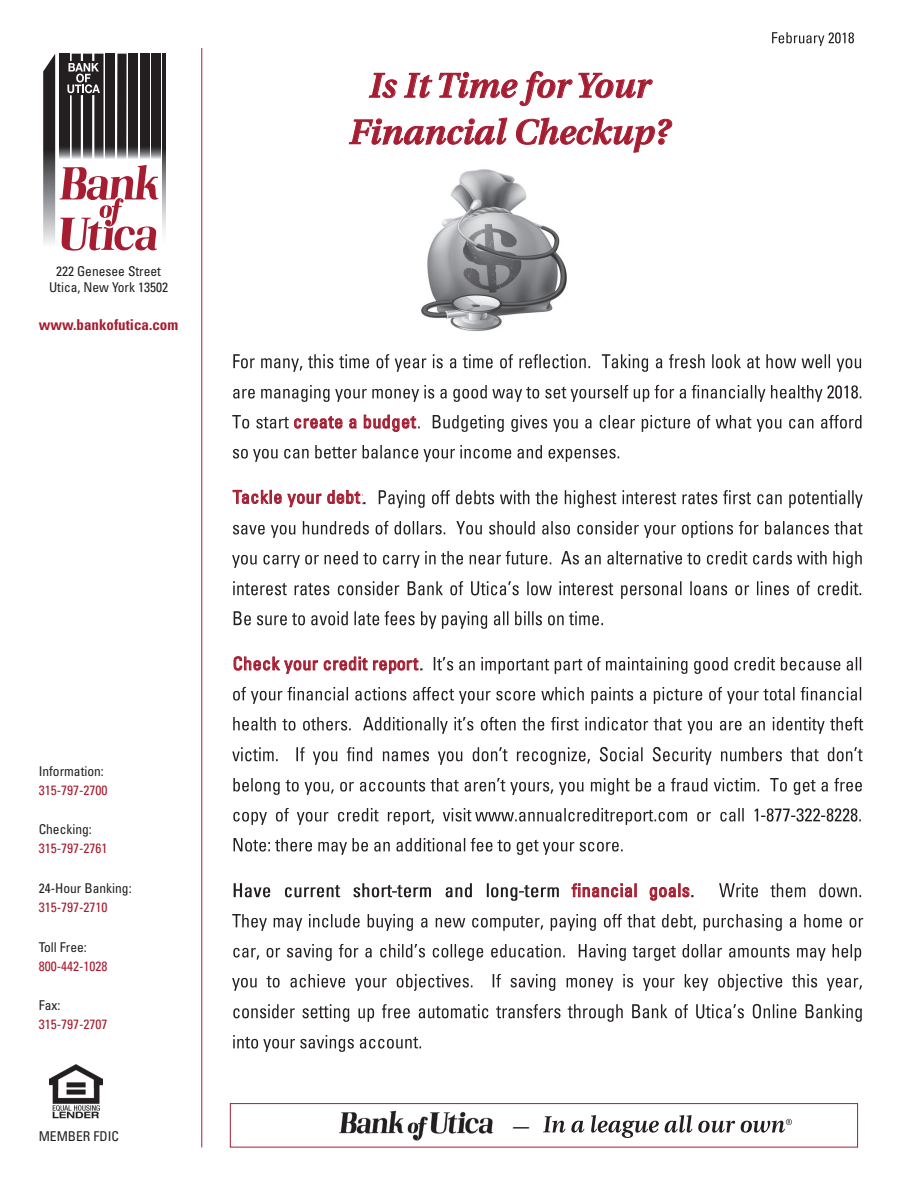
<style>
.page{position:relative;width:918px;height:1188px;background:#fff}
.page>*{position:absolute;margin:0;border:0;box-sizing:border-box;transform-origin:0 0}
.t1{font:italic 600 34.65px/46.5px "Utopia";letter-spacing:.01em;color:#a61d31;text-align:center}
.t2{font:italic 700 22.5px "Georgia";color:#231f20}
.t3{font:condensed 18px "Univers";letter-spacing:.025em;color:#a61d31}
.t4{font:700 condensed 15px "Univers LT Std";color:#a61d31}
.t5{font:condensed 13.5px/16.2px "Univers LT Std";color:#231f20;text-align:center}
.t6{font:condensed 13.5px "Univers LT Std";color:#a61d31}
</style>
<div class="page">
<svg style="left:543px;top:1116px;width:22px;height:17px"></svg>
<svg style="left:571px;top:1121px;width:13px;height:12px"></svg>
<svg style="left:591px;top:1115px;width:101px;height:23px"></svg>
<svg style="left:698px;top:1121px;width:37px;height:12px"></svg>
<svg style="left:741px;top:1119px;width:51px;height:14px"></svg>
<div style="left:230px;top:1103px;width:628px;height:45px;border:1px solid #a61d31"></div>
<svg style="left:159px;top:54px;width:2px;height:105px"></svg>
<svg style="left:163px;top:53px;width:3px;height:180px"></svg>
<svg style="left:43px;top:54px;width:116px;height:197px"></svg>
<img style="left:50px;top:1064px;width:52px;height:55px">
<hr style="left:201px;top:48px;width:1px;height:1100px;background:#a61d31">
<img style="left:339px;top:1110px;width:155px;height:31px">
<img style="left:772px;top:32px;width:82px;height:15px">
<img style="left:233px;top:354px;width:629px;height:18px">
<img style="left:233px;top:384px;width:629px;height:18px">
<img style="left:232px;top:415px;width:57px;height:14px">
<img style="left:418px;top:414px;width:444px;height:18px">
<img style="left:233px;top:445px;width:387px;height:17px">
<img style="left:362px;top:494px;width:4px;height:11px">
<img style="left:378px;top:490px;width:485px;height:18px">
<img style="left:233px;top:520px;width:630px;height:18px">
<img style="left:232px;top:550px;width:630px;height:18px">
<img style="left:233px;top:581px;width:629px;height:18px">
<img style="left:233px;top:611px;width:370px;height:18px">
<img style="left:433px;top:656px;width:429px;height:18px">
<img style="left:233px;top:686px;width:629px;height:18px">
<img style="left:233px;top:716px;width:631px;height:18px">
<img style="left:232px;top:746px;width:631px;height:19px">
<img style="left:233px;top:777px;width:629px;height:18px">
<img style="left:233px;top:807px;width:239px;height:18px">
<img style="left:475px;top:808px;width:284px;height:17px">
<img style="left:761px;top:811px;width:6px;height:8px">
<img style="left:767px;top:808px;width:23px;height:14px">
<img style="left:791px;top:810px;width:6px;height:10px">
<img style="left:797px;top:808px;width:64px;height:14px">
<img style="left:820px;top:808px;width:13px;height:14px">
<img style="left:233px;top:837px;width:390px;height:18px">
<img style="left:233px;top:883px;width:158px;height:15px">
<img style="left:391px;top:887px;width:7px;height:11px">
<img style="left:398px;top:883px;width:120px;height:18px">
<img style="left:519px;top:887px;width:6px;height:6px">
<img style="left:525px;top:884px;width:34px;height:14px">
<img style="left:691px;top:883px;width:29px;height:15px">
<img style="left:720px;top:883px;width:142px;height:15px">
<img style="left:232px;top:913px;width:632px;height:18px">
<img style="left:233px;top:943px;width:629px;height:18px">
<img style="left:232px;top:973px;width:630px;height:18px">
<img style="left:233px;top:1003px;width:629px;height:19px">
<img style="left:233px;top:1035px;width:189px;height:17px">
<svg style="left:421px;top:169px;width:146px;height:162px"></svg>
<svg style="left:369px;top:73px;width:28px;height:25px"></svg>
<svg style="left:404px;top:73px;width:28px;height:25px"></svg>
<svg style="left:439px;top:71px;width:133px;height:35px"></svg>
<svg style="left:578px;top:73px;width:75px;height:25px"></svg>
<svg style="left:349px;top:118px;width:158px;height:27px"></svg>
<svg style="left:516px;top:118px;width:156px;height:35px"></svg>
<svg style="left:294px;top:416px;width:48px;height:13px"></svg>
<svg style="left:349px;top:418px;width:8px;height:11px"></svg>
<svg style="left:364px;top:415px;width:52px;height:17px"></svg>
<svg style="left:234px;top:656px;width:84px;height:18px"></svg>
<svg style="left:324px;top:657px;width:94px;height:17px"></svg>
<svg style="left:572px;top:883px;width:65px;height:14px"></svg>
<svg style="left:650px;top:884px;width:39px;height:17px"></svg>
<svg style="left:233px;top:490px;width:88px;height:17px"></svg>
<svg style="left:327px;top:490px;width:33px;height:14px"></svg>
<p class="t5" style="left:49px;top:263px;width:121px">222 Genesee Street<br>Utica, New York 13502</p>
<p class="t4" style="left:39px;top:316px;width:141px">www.bankofutica.com</p>
<h1 class="t1" style="left:349px;top:63px;width:323px">Is It Time for Your<br>Financial Checkup?</h1>
<h3 class="t3" style="left:293px;top:410px;width:124px">create a budget</h3>
<h3 class="t3" style="left:233px;top:486px;width:129px">Tackle your debt</h3>
<p class="t5" style="left:39px;top:763px;width:67px">Information:</p>
<p class="t6" style="left:39px;top:781px;width:70px">315-797-2700</p>
<p class="t5" style="left:39px;top:821px;width:55px">Checking:</p>
<p class="t6" style="left:39px;top:840px;width:70px">315-797-2761</p>
<p class="t5" style="left:39px;top:880px;width:94px">24-Hour Banking:</p>
<p class="t6" style="left:39px;top:899px;width:70px">315-797-2710</p>
<p class="t5" style="left:39px;top:938px;width:50px">Toll Free:</p>
<p class="t6" style="left:39px;top:957px;width:70px">800-442-1028</p>
<p class="t5" style="left:39px;top:997px;width:23px">Fax:</p>
<p class="t6" style="left:39px;top:1016px;width:70px">315-797-2707</p>
<p class="t5" style="left:39px;top:1128px;width:82px">MEMBER FDIC</p>
<h3 class="t3" style="left:233px;top:652px;width:187px">Check your credit report</h3>
<h3 class="t3" style="left:572px;top:879px;width:120px">financial goals</h3>
<h2 class="t2" style="left:515px;top:1104px;width:17px">_</h2>
</div>
